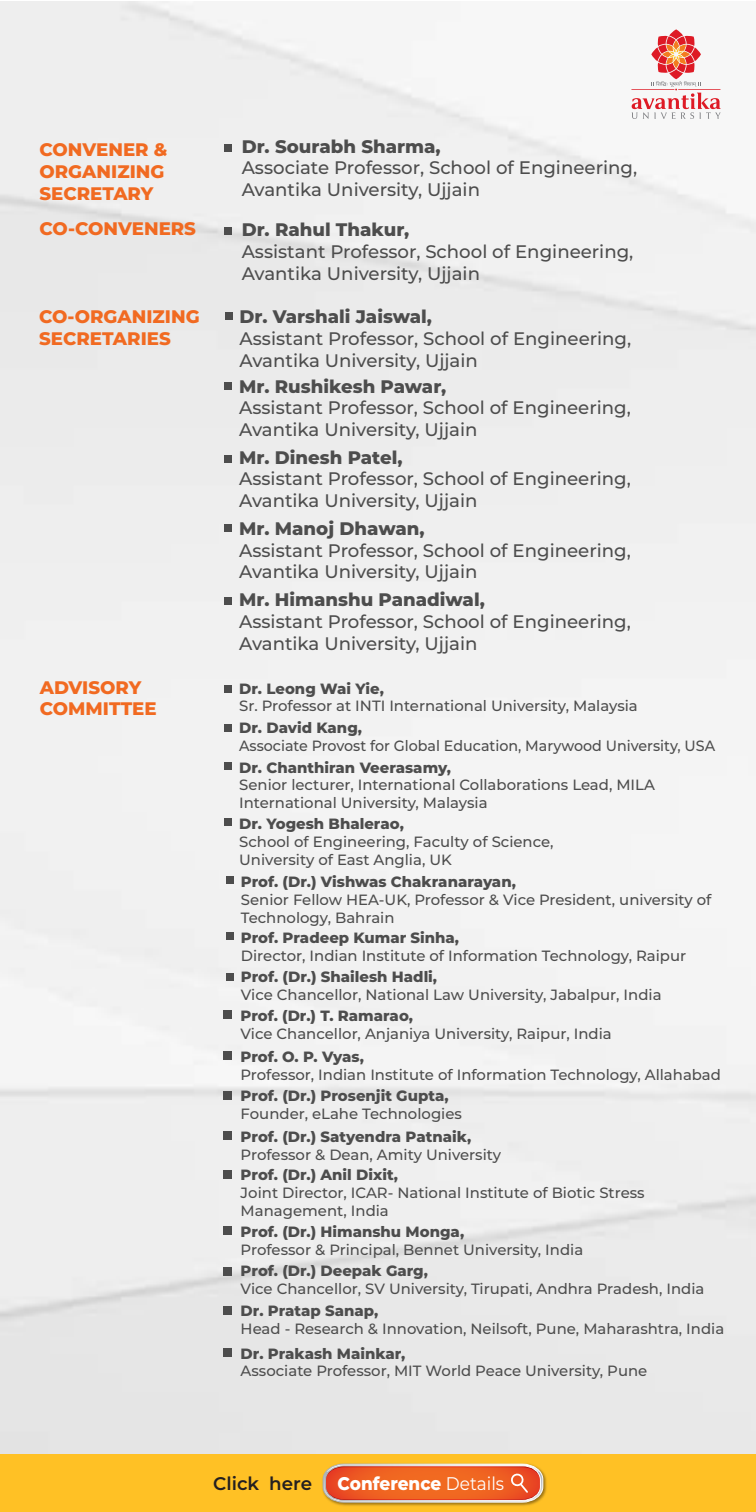
<style>
.page{position:relative;width:756px;height:1512px;background:#fff}
.page>*{position:absolute;margin:0;border:0;box-sizing:border-box;transform-origin:0 0}
.t1{font:800 18.38px "Montserrat";color:#fff;scale:.92 1}
.t2{font:500 18.2px/21.9px "Montserrat";color:#4d4d4d}
.t3{font:800 18.2px "Montserrat";color:#4d4d4d}
.t4{font:800 18.2px/21.9px "Montserrat";color:#f16a21}
.t5{font:600 18.2px "Montserrat";color:#231f20}
.t6{font:500 14.88px/17.8px "Montserrat";color:#4d4d4d}
.t7{font:800 14.88px "Montserrat";color:#4d4d4d}
.t8{font:500 14.88px "Montserrat";color:#4d4d4d;scale:.96 1}
.s1{font-weight:400}
</style>
<div class="page">
<img style="left:0;top:1px;width:756px;height:1453px">
<div style="left:224px;top:144px;width:8px;height:7px;background:#4d4d4d"></div>
<div style="left:224px;top:227px;width:8px;height:8px;background:#4d4d4d"></div>
<div style="left:224px;top:685px;width:8px;height:7px;background:#4d4d4d"></div>
<div style="left:224px;top:724px;width:8px;height:8px;background:#4d4d4d"></div>
<div style="left:224px;top:762px;width:8px;height:8px;background:#4d4d4d"></div>
<div style="left:224px;top:818px;width:8px;height:8px;background:#4d4d4d"></div>
<div style="left:225px;top:312px;width:7px;height:8px;background:#4d4d4d"></div>
<div style="left:224px;top:382px;width:8px;height:8px;background:#4d4d4d"></div>
<div style="left:224px;top:455px;width:8px;height:7px;background:#4d4d4d"></div>
<div style="left:224px;top:524px;width:8px;height:8px;background:#4d4d4d"></div>
<div style="left:224px;top:597px;width:8px;height:8px;background:#4d4d4d"></div>
<div style="left:226px;top:876px;width:8px;height:8px;background:#4d4d4d"></div>
<div style="left:226px;top:933px;width:8px;height:7px;background:#4d4d4d"></div>
<div style="left:226px;top:973px;width:8px;height:8px;background:#4d4d4d"></div>
<div style="left:223px;top:1010px;width:9px;height:9px;background:#4d4d4d"></div>
<div style="left:223px;top:1051px;width:9px;height:9px;background:#4d4d4d"></div>
<div style="left:223px;top:1091px;width:9px;height:8px;background:#4d4d4d"></div>
<svg style="left:631px;top:29px;width:90px;height:90px"></svg>
<div style="left:223px;top:1131px;width:9px;height:9px;background:#4d4d4d"></div>
<div style="left:223px;top:1170px;width:9px;height:8px;background:#4d4d4d"></div>
<div style="left:223px;top:1226px;width:9px;height:9px;background:#4d4d4d"></div>
<div style="left:223px;top:1267px;width:9px;height:9px;background:#4d4d4d"></div>
<div style="left:223px;top:1306px;width:9px;height:8px;background:#4d4d4d"></div>
<div style="left:223px;top:1348px;width:9px;height:9px;background:#4d4d4d"></div>
<div style="left:0;top:1454px;width:756px;height:58px;background:#ffc125"></div>
<img style="left:322px;top:1463px;width:225px;height:43px">
<svg style="left:323px;top:1464px;width:220px;height:38px;background:#ea703c"></svg>
<p class="t4" style="left:39px;top:138px;width:130px">CONVENER &amp;<br>ORGANIZING<br>SECRETARY</p>
<p class="t4" style="left:39px;top:217px;width:158px">CO-CONVENERS</p>
<p class="t4" style="left:39px;top:305px;width:162px">CO-ORGANIZING<br>SECRETARIES</p>
<p class="t3" style="left:242px;top:133px;width:200px">Dr. Sourabh Sharma,</p>
<p class="t2" style="left:242px;top:156px;width:397px">Associate Professor, School of Engineering,<br>Avantika University, Ujjain</p>
<p class="t3" style="left:242px;top:217px;width:169px">Dr. Rahul Thakur,</p>
<p class="t2" style="left:242px;top:240px;width:393px">Assistant Professor, School of Engineering,<br>Avantika University, Ujjain</p>
<p class="t3" style="left:240px;top:303px;width:194px">Dr. Varshali Jaiswal,</p>
<p class="t2" style="left:240px;top:327px;width:393px">Assistant Professor, School of Engineering,<br>Avantika University, Ujjain</p>
<p class="t3" style="left:239px;top:373px;width:209px">Mr. Rushikesh Pawar,</p>
<p class="t2" style="left:239px;top:396px;width:393px">Assistant Professor, School of Engineering,<br>Avantika University, Ujjain</p>
<p class="t3" style="left:239px;top:444px;width:165px">Mr. Dinesh Patel,</p>
<p class="t2" style="left:239px;top:467px;width:393px">Assistant Professor, School of Engineering,<br>Avantika University, Ujjain</p>
<p class="t3" style="left:239px;top:515px;width:187px">Mr. Manoj Dhawan,</p>
<p class="t2" style="left:239px;top:538px;width:393px">Assistant Professor, School of Engineering,<br>Avantika University, Ujjain</p>
<p class="t3" style="left:239px;top:586px;width:247px">Mr. Himanshu Panadiwal,</p>
<p class="t2" style="left:239px;top:610px;width:393px">Assistant Professor, School of Engineering,<br>Avantika University, Ujjain</p>
<p class="t4" style="left:40px;top:675px;width:118px">ADVISORY<br>COMMITTEE</p>
<p class="t7" style="left:239px;top:677px;width:146px">Dr. Leong Wai Yie,</p>
<p class="t6" style="left:239px;top:697px;width:400px">Sr. Professor at INTI International University, Malaysia</p>
<p class="t7" style="left:239px;top:717px;width:124px">Dr. David Kang,</p>
<p class="t8" style="left:239px;top:735px;width:497px">Associate Provost for Global Education, Marywood University, USA</p>
<p class="t7" style="left:239px;top:756px;width:213px">Dr. Chanthiran Veerasamy,</p>
<p class="t6" style="left:239px;top:776px;width:417px">Senior lecturer, International Collaborations Lead, MILA<br>International University, Malaysia</p>
<p class="t7" style="left:239px;top:813px;width:166px">Dr. Yogesh Bhalerao,</p>
<p class="t6" style="left:239px;top:832px;width:316px">School of Engineering, Faculty of Science,<br>University of East Anglia, UK</p>
<p class="t7" style="left:241px;top:871px;width:277px">Prof. (Dr.) Vishwas Chakranarayan,</p>
<p class="t6" style="left:241px;top:890px;width:472px">Senior Fellow HEA-UK, Professor &amp; Vice President, university of<br>Technology, Bahrain</p>
<p class="t7" style="left:241px;top:927px;width:220px">Prof. Pradeep Kumar Sinha,</p>
<p class="t6" style="left:241px;top:946px;width:447px">Director, Indian Institute of Information Technology, Raipur</p>
<p class="t7" style="left:241px;top:966px;width:198px">Prof. (Dr.) Shailesh Hadli,</p>
<p class="t6" style="left:241px;top:985px;width:422px">Vice Chancellor, National Law University, Jabalpur, India</p>
<p class="t7" style="left:241px;top:1005px;width:174px">Prof. (Dr.) T. Ramarao,</p>
<p class="t6" style="left:241px;top:1024px;width:373px">Vice Chancellor, Anjaniya University, Raipur, India</p>
<p class="t7" style="left:241px;top:1046px;width:125px">Prof. O. P. Vyas,</p>
<p class="t6" style="left:241px;top:1065px;width:482px">Professor, Indian Institute of Information Technology, Allahabad</p>
<p class="t7" style="left:241px;top:1085px;width:209px">Prof. (Dr.) Prosenjit Gupta,</p>
<p class="t6" style="left:241px;top:1105px;width:223px">Founder, eLahe Technologies</p>
<p class="t7" style="left:241px;top:1126px;width:232px">Prof. (Dr.) Satyendra Patnaik,</p>
<p class="t6" style="left:241px;top:1145px;width:262px">Professor &amp; Dean, Amity University</p>
<p class="t7" style="left:241px;top:1164px;width:159px">Prof. (Dr.) Anil Dixit,</p>
<p class="t6" style="left:241px;top:1184px;width:406px">Joint Director, ICAR- National Institute of Biotic Stress<br>Management, India</p>
<p class="t7" style="left:241px;top:1221px;width:225px">Prof. (Dr.) Himanshu Monga,</p>
<p class="t6" style="left:241px;top:1240px;width:344px">Professor &amp; Principal, Bennet University, India</p>
<p class="t7" style="left:241px;top:1260px;width:189px">Prof. (Dr.) Deepak Garg,</p>
<p class="t6" style="left:241px;top:1279px;width:465px">Vice Chancellor, SV University, Tirupati, Andhra Pradesh, India</p>
<p class="t7" style="left:241px;top:1300px;width:139px">Dr. Pratap Sanap,</p>
<p class="t6" style="left:241px;top:1319px;width:485px">Head - Research &amp; Innovation, Neilsoft, Pune, Maharashtra, India</p>
<p class="t7" style="left:241px;top:1342px;width:166px">Dr. Prakash Mainkar,</p>
<p class="t6" style="left:241px;top:1362px;width:408px">Associate Professor, MIT World Peace University, Pune</p>
<p class="t5" style="left:213px;top:1471px;width:100px">Click here</p>
<p class="t1" style="left:338px;top:1470px;width:183px">Conference <span class="s1">Details</span></p>
</div>
